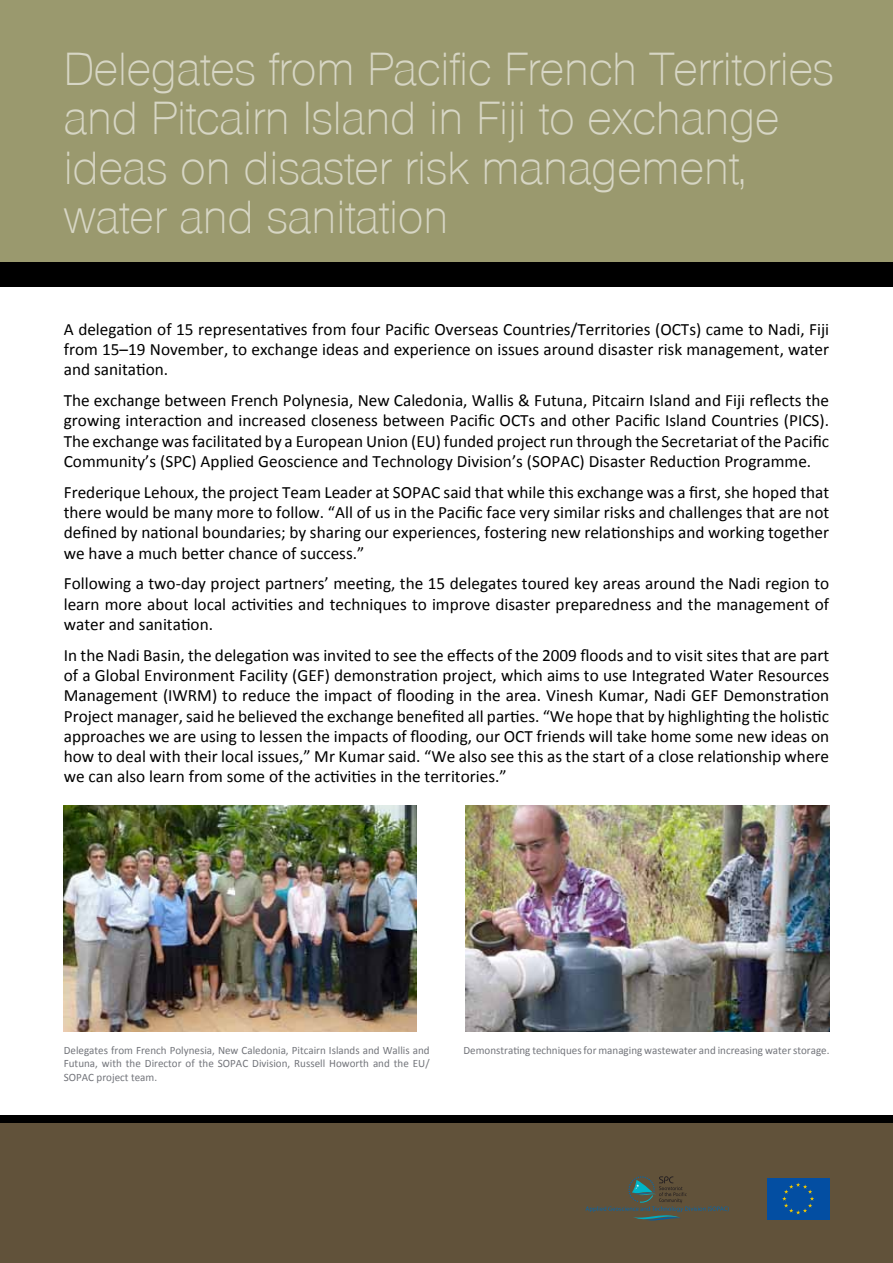
<style>
.page{position:relative;width:893px;height:1263px;background:#fff}
.page>*{position:absolute;margin:0;border:0;box-sizing:border-box;transform-origin:0 0}
.t1{font:200 45px/49.5px "Olympia";color:#d7d6c5}
.t2{font:17.25px/20.2px "Calibri";color:#000;text-align:justify}
.t3{font:11.25px/13.5px "Calibri";color:#73757b;text-align:justify}
</style>
<div class="page">
<div style="left:0;top:0;width:893px;height:264px;background:#9a996e"></div>
<div style="left:0;top:262px;width:893px;height:25px;background:#000"></div>
<div style="left:0;top:1121px;width:893px;height:142px;background:#61523a"></div>
<div style="left:0;top:1115px;width:893px;height:8px;background:#000"></div>
<img style="left:64px;top:806px;width:353px;height:225px">
<img style="left:466px;top:806px;width:363px;height:225px">
<svg style="left:586px;top:1176px;width:143px;height:45px"></svg>
<div style="left:767px;top:1178px;width:62px;height:41px;background:#034ea2"></div>
<svg style="left:782px;top:1182px;width:32px;height:32px"></svg>
<h1 class="t1" style="left:64px;top:44px;width:772px">Delegates from Pacific French Territories and Pitcairn Island in Fiji to exchange ideas on disaster risk management, water and sanitation</h1>
<p class="t2" style="left:64px;top:318px;width:767px">A delegation of 15 representatives from four Pacific Overseas Countries/Territories (OCTs) came to Nadi, Fiji from 15–19 November, to exchange ideas and experience on issues around disaster risk management, water and sanitation.</p>
<p class="t2" style="left:64px;top:389px;width:767px">The exchange between French Polynesia, New Caledonia, Wallis &amp; Futuna, Pitcairn Island and Fiji reflects the growing interaction and increased closeness between Pacific OCTs and other Pacific Island Countries (PICS).<br>The exchange was facilitated by a European Union (EU) funded project run through the Secretariat of the Pacific Community’s (SPC) Applied Geoscience and Technology Division’s (SOPAC) Disaster Reduction Programme.</p>
<p class="t2" style="left:64px;top:481px;width:767px">Frederique Lehoux, the project Team Leader at SOPAC said that while this exchange was a first, she hoped that there would be many more to follow. “All of us in the Pacific face very similar risks and challenges that are not defined by national boundaries; by sharing our experiences, fostering new relationships and working together we have a much better chance of success.”</p>
<p class="t2" style="left:64px;top:573px;width:767px">Following a two-day project partners’ meeting, the 15 delegates toured key areas around the Nadi region to learn more about local activities and techniques to improve disaster preparedness and the management of water and sanitation.</p>
<p class="t2" style="left:64px;top:644px;width:767px">In the Nadi Basin, the delegation was invited to see the effects of the 2009 floods and to visit sites that are part of a Global Environment Facility (GEF) demonstration project, which aims to use Integrated Water Resources Management (IWRM) to reduce the impact of flooding in the area. Vinesh Kumar, Nadi GEF Demonstration Project manager, said he believed the exchange benefited all parties. “We hope that by highlighting the holistic approaches we are using to lessen the impacts of flooding, our OCT friends will take home some new ideas on how to deal with their local issues,” Mr Kumar said. “We also see this as the start of a close relationship where we can also learn from some of the activities in the territories.”</p>
<p class="t3" style="left:64px;top:1042px;width:367px">Delegates from French Polynesia, New Caledonia, Pitcairn Islands and Wallis and Futuna, with the Director of the SOPAC Division, Russell Howorth and the EU/ SOPAC project team.</p>
<p class="t3" style="left:463px;top:1042px;width:367px">Demonstrating techniques for managing wastewater and increasing water storage.</p>
</div>
